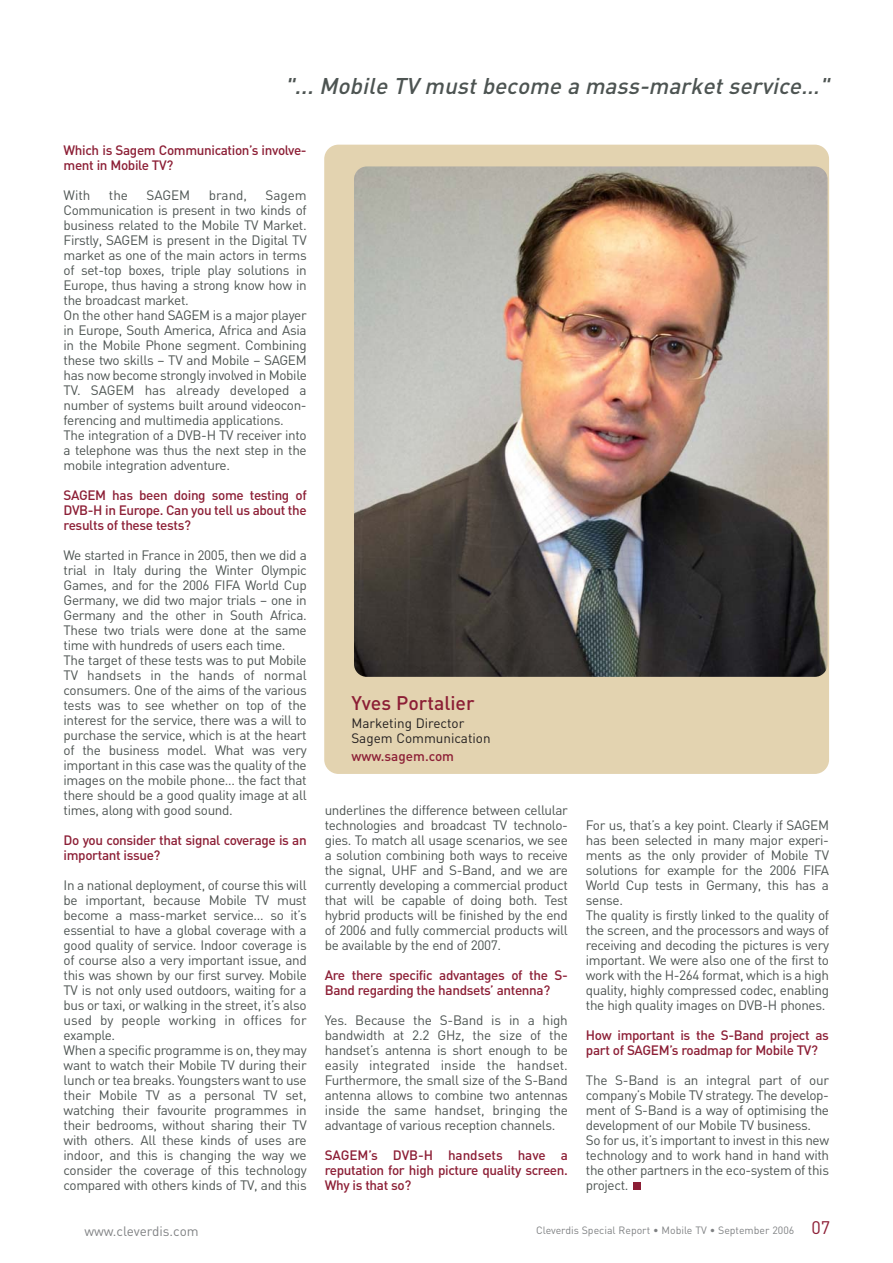
<style>
.page{position:relative;width:893px;height:1263px;background:#fff}
.page>*{position:absolute;margin:0;border:0;box-sizing:border-box;transform-origin:0 0}
.t1{font:italic 500 22.5px "DIN";color:#4d5452}
.t2{font:500 19.5px "DIN";color:#8c1e35}
.t3{font:13.5px/15px "DIN";letter-spacing:-.025em;color:#4d5452}
.t4{font:500 13.5px/15px "DIN";letter-spacing:-.025em;color:#8c1e35}
.t5{font:13.5px/14.7px "DIN";color:#231f20}
.t6{font:13.5px "DIN";color:#808284}
.t7{font:500 13.5px "DIN";color:#8c1e35}
.t8{font:10.5px "DIN";color:#808284}
.s1{font-size:18px;color:#8c1e35}
</style>
<div class="page">
<div style="left:633px;top:1182px;width:8px;height:8px;background:#8c1e35"></div>
<div style="left:324px;top:145px;width:505px;height:629px;background:#e3d3b0"></div>
<img style="left:352px;top:165px;width:477px;height:513px">
<h1 class="t1" style="left:285px;top:78px;width:550px">"... Mobile TV must become a mass-market service…"</h1>
<p class="t4" style="left:64px;top:145px;width:245px">Which is Sagem Communication’s involve&shy;ment in Mobile TV?</p>
<p class="t3" style="left:64px;top:190px;width:28px">With</p>
<p class="t3" style="left:109px;top:190px;width:21px">the</p>
<p class="t3" style="left:147px;top:190px;width:45px">SAGEM</p>
<p class="t3" style="left:209px;top:190px;width:40px">brand,</p>
<p class="t3" style="left:64px;top:190px;width:245px;text-indent:202px">Sagem Communication is present in two kinds of business related to the Mobile TV Market.<br>Firstly, SAGEM is present in the Digital TV market as one of the main actors in terms of set-top boxes, triple play solutions in Europe, thus having a strong know how in the broadcast market.<br>On the other hand SAGEM is a major player in Europe, South America, Africa and Asia in the Mobile Phone segment. Combining these two skills – TV and Mobile – SAGEM has now become strongly involved in Mobile TV. SAGEM has already developed a number of systems built around videocon&shy;ferencing and multimedia applications.<br>The integration of a DVB-H TV receiver into a telephone was thus the next step in the mobile integration adventure.</p>
<p class="t4" style="left:64px;top:490px;width:245px;text-align:justify">SAGEM has been doing some testing of DVB-H in Europe. Can you tell us about the results of these tests?</p>
<p class="t3" style="left:64px;top:550px;width:245px">We started in France in 2005, then we did a trial in Italy during the Winter Olympic Games, and for the 2006 FIFA World Cup Germany, we did two major trials – one in Germany and the other in South Africa.<br>These two trials were done at the same time with hundreds of users each time.<br>The target of these tests was to put Mobile TV handsets in the hands of normal consumers. One of the aims of the various tests was to see whether on top of the interest for the service, there was a will to purchase the service, which is at the heart of the business model. What was very important in this case was the quality of the images on the mobile phone… the fact that there should be a good quality image at all times, along with good sound.</p>
<p class="t4" style="left:64px;top:835px;width:245px">Do you consider that signal coverage is an important issue?</p>
<p class="t3" style="left:64px;top:880px;width:245px">In a national deployment, of course this will be important, because Mobile TV must become a mass-market service… so it’s essential to have a global coverage with a good quality of service. Indoor coverage is of course also a very important issue, and this was shown by our first survey. Mobile TV is not only used outdoors, waiting for a bus or taxi, or walking in the street, it’s also used by people working in offices for example.<br>When a specific programme is on, they may want to watch their Mobile TV during their lunch or tea breaks. Youngsters want to use their Mobile TV as a personal TV set, watching their favourite programmes in their bedrooms, without sharing their TV with others. All these kinds of uses are indoor, and this is changing the way we consider the coverage of this technology compared with others kinds of TV, and this</p>
<p class="t6" style="left:84px;top:1226px;width:116px">www.cleverdis.com</p>
<h2 class="t2" style="left:351px;top:696px;width:125px">Yves Portalier</h2>
<p class="t5" style="left:351px;top:718px;width:141px">Marketing Director<br>Sagem Communication</p>
<p class="t7" style="left:351px;top:751px;width:104px">www.sagem.com</p>
<p class="t3" style="left:325px;top:804px;width:245px;text-align:justify">underlines the difference between cellular technologies and broadcast TV technolo&shy;gies. To match all usage scenarios, we see a solution combining both ways to receive the signal, UHF and S-Band, and we are currently developing a commercial product that will be capable of doing both. Test hybrid products will be finished by the end of 2006 and fully commercial products will be available by the end of 2007.</p>
<p class="t4" style="left:325px;top:969px;width:245px">Are there specific advantages of the S-<br>Band regarding the handsets’ antenna?</p>
<p class="t3" style="left:325px;top:1014px;width:245px;text-align:justify">Yes. Because the S-Band is in a high bandwidth at 2.2 GHz, the size of the handset’s antenna is short enough to be easily integrated inside the handset.<br>Furthermore, the small size of the S-Band antenna allows to combine two antennas inside the same handset, bringing the advantage of various reception channels.</p>
<p class="t4" style="left:325px;top:1149px;width:245px;text-align:justify">SAGEM’s DVB-H handsets have a reputation for high picture quality screen.<br>Why is that so?</p>
<p class="t3" style="left:586px;top:819px;width:245px">For us, that’s a key point. Clearly if SAGEM has been selected in many major experi&shy;ments as the only provider of Mobile TV solutions for example for the 2006 FIFA World Cup tests in Germany, this has a sense.<br>The quality is firstly linked to the quality of the screen, and the processors and ways of receiving and decoding the pictures is very important. We were also one of the first to work with the H-264 format, which is a high quality, highly compressed codec, enabling the high quality images on DVB-H phones.</p>
<p class="t4" style="left:586px;top:1029px;width:245px">How important is the S-Band project as part of SAGEM’s roadmap for Mobile TV?</p>
<p class="t3" style="left:586px;top:1074px;width:245px">The S-Band is an integral part of our company’s Mobile TV strategy. The develop&shy;ment of S-Band is a way of optimising the development of our Mobile TV business.<br>So for us, it’s important to invest in this new technology and to work hand in hand with the other partners in the eco-system of this project.</p>
<p class="t8" style="left:536px;top:1227px;width:296px">Cleverdis Special Report • Mobile TV • September 2006 <span class="s1">07</span></p>
</div>
